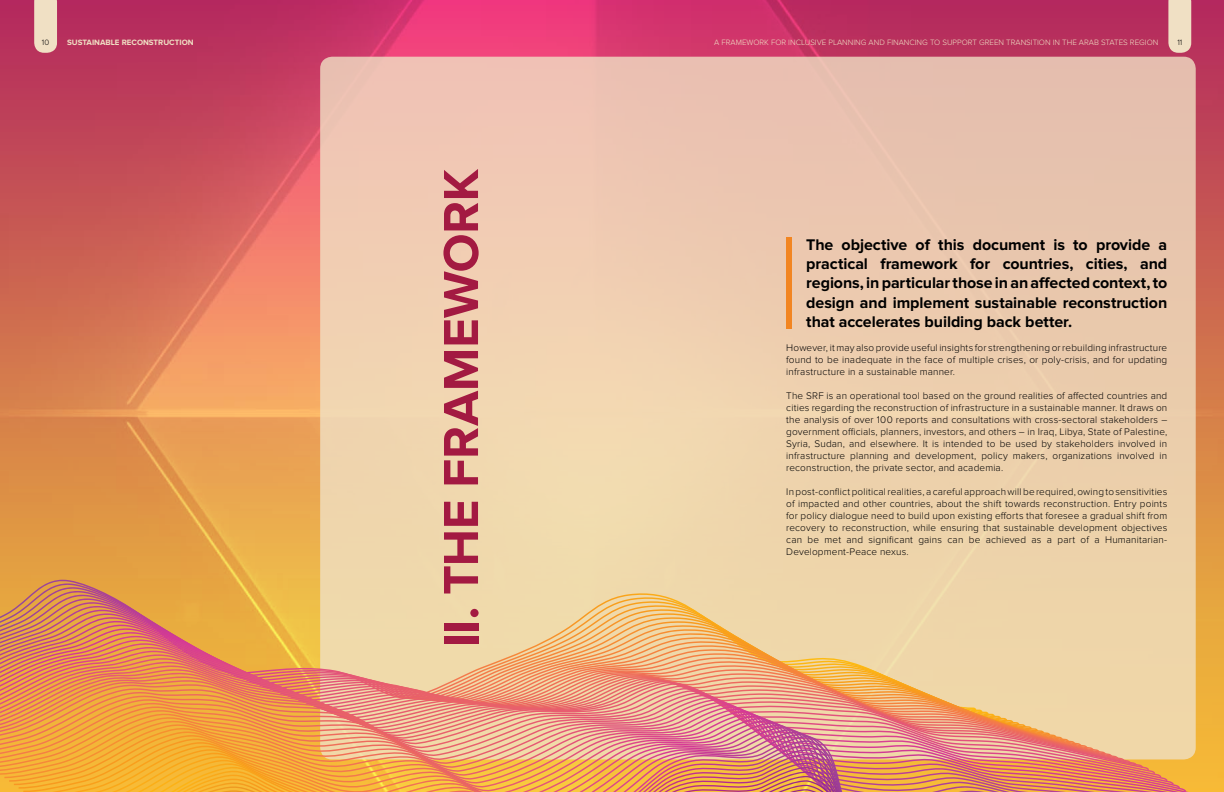
<style>
.page{position:relative;width:1224px;height:792px;background:#fff}
.page>*{position:absolute;margin:0;border:0;box-sizing:border-box;transform-origin:0 0}
.t1{font:700 51px "Proxima Nova";letter-spacing:-.005em;color:#a31a42}
.t2{font:700 16px/19.2px "Proxima Nova";letter-spacing:-.005em;color:#000;text-align:justify}
.t3{font:300 10px/12px "Proxima Nova";letter-spacing:.015em;color:#000;text-align:justify}
.t4{font:300 8px "Proxima Nova";color:#f0e0c4}
.t5{font:700 8px "Proxima Nova";color:#f0e0c4}
.t6{font:300 8px "Proxima Nova";color:#000}
</style>
<div class="page">
<img style="left:0;top:0;width:1224px;height:792px">
<div style="left:320px;top:57px;width:876px;height:702px;background:linear-gradient(to right,#f2d1b3,#e9c9ab);border-radius:12px"></div>
<svg style="left:0;top:579px;width:976px;height:4px;background:#ebc789"></svg>
<svg style="left:0;top:583px;width:982px;height:4px;background:#ebc68a"></svg>
<svg style="left:0;top:587px;width:989px;height:4px;background:#eac68b"></svg>
<svg style="left:0;top:591px;width:995px;height:4px;background:#eac58a"></svg>
<svg style="left:0;top:595px;width:1001px;height:3px;background:#eac48a"></svg>
<svg style="left:0;top:598px;width:1007px;height:4px;background:#eac488"></svg>
<svg style="left:0;top:602px;width:1013px;height:4px;background:#eac388"></svg>
<svg style="left:0;top:606px;width:1019px;height:4px;background:#eac388"></svg>
<svg style="left:0;top:610px;width:1026px;height:3px;background:#eac288"></svg>
<svg style="left:0;top:613px;width:1032px;height:4px;background:#eac388"></svg>
<svg style="left:0;top:617px;width:1038px;height:4px;background:#ebc288"></svg>
<svg style="left:0;top:621px;width:1044px;height:3px;background:#ebc188"></svg>
<svg style="left:0;top:624px;width:1050px;height:4px;background:#ebc188"></svg>
<svg style="left:0;top:628px;width:1056px;height:4px;background:#ebc088"></svg>
<svg style="left:0;top:632px;width:1062px;height:3px;background:#ebbf88"></svg>
<svg style="left:0;top:635px;width:1069px;height:4px;background:#ebbf88"></svg>
<svg style="left:0;top:639px;width:1075px;height:4px;background:#ebbe87"></svg>
<svg style="left:0;top:643px;width:1081px;height:4px;background:#ecbd87"></svg>
<svg style="left:0;top:647px;width:1087px;height:3px;background:#ecbc87"></svg>
<svg style="left:0;top:650px;width:1093px;height:4px;background:#ecbb86"></svg>
<svg style="left:0;top:654px;width:1100px;height:4px;background:#ecba86"></svg>
<svg style="left:0;top:658px;width:1106px;height:4px;background:#edb781"></svg>
<svg style="left:0;top:662px;width:1112px;height:3px;background:#edb57f"></svg>
<svg style="left:0;top:665px;width:1118px;height:4px;background:#edb27e"></svg>
<svg style="left:0;top:669px;width:1124px;height:4px;background:#edab7e"></svg>
<svg style="left:0;top:673px;width:1130px;height:3px;background:#eda87e"></svg>
<svg style="left:0;top:676px;width:1137px;height:4px;background:#eda87d"></svg>
<svg style="left:0;top:680px;width:1143px;height:3px;background:#eda77d"></svg>
<svg style="left:0;top:683px;width:1149px;height:3px;background:#eda77d"></svg>
<svg style="left:0;top:686px;width:1155px;height:2px;background:#eda57b"></svg>
<svg style="left:0;top:688px;width:1161px;height:2px;background:#eda77c"></svg>
<svg style="left:0;top:690px;width:1168px;height:3px;background:#eda57b"></svg>
<svg style="left:0;top:693px;width:1174px;height:2px;background:#eda47b"></svg>
<svg style="left:0;top:695px;width:1180px;height:2px;background:#eda57b"></svg>
<svg style="left:0;top:697px;width:1186px;height:2px;background:#eda379"></svg>
<svg style="left:0;top:699px;width:1188px;height:93px;background:#eeab7c"></svg>
<svg style="left:0;top:702px;width:1179px;height:90px;background:#edaa7c"></svg>
<svg style="left:0;top:704px;width:1168px;height:88px;background:#eeac7a"></svg>
<svg style="left:4px;top:706px;width:1148px;height:86px;background:#eda67b"></svg>
<svg style="left:9px;top:709px;width:1117px;height:83px;background:#eca67c"></svg>
<svg style="left:14px;top:711px;width:1081px;height:81px;background:#ec9f76"></svg>
<svg style="left:19px;top:713px;width:1047px;height:79px;background:#eb9c73"></svg>
<svg style="left:23px;top:715px;width:1006px;height:77px;background:#ee9c60"></svg>
<svg style="left:52px;top:718px;width:958px;height:74px;background:#ee9f5e"></svg>
<svg style="left:74px;top:720px;width:925px;height:72px;background:#ed9c61"></svg>
<svg style="left:95px;top:722px;width:890px;height:70px;background:#e79974"></svg>
<svg style="left:112px;top:725px;width:718px;height:67px;background:#efa45f"></svg>
<svg style="left:126px;top:727px;width:703px;height:65px;background:#eea562"></svg>
<svg style="left:138px;top:729px;width:693px;height:63px;background:#eea264"></svg>
<svg style="left:149px;top:731px;width:685px;height:61px;background:#eda46d"></svg>
<svg style="left:160px;top:734px;width:678px;height:58px;background:#eda267"></svg>
<svg style="left:171px;top:736px;width:671px;height:56px;background:#eb9f61"></svg>
<div style="left:786px;top:237px;width:6px;height:91px;background:#f28521"></div>
<svg style="left:34px;top:0;width:23px;height:53px"></svg>
<svg style="left:1168px;top:0;width:23px;height:53px"></svg>
<p class="t6" style="left:42px;top:38px;width:9px">10</p>
<p class="t5" style="left:67px;top:38px;width:128px">SUSTAINABLE RECONSTRUCTION</p>
<p class="t4" style="left:714px;top:38px;width:446px">A FRAMEWORK FOR INCLUSIVE PLANNING AND FINANCING TO SUPPORT GREEN TRANSITION IN THE ARAB STATES REGION</p>
<p class="t6" style="left:1177px;top:38px;width:6px">11</p>
<h1 class="t1" style="left:432px;top:647px;width:480px;rotate:-90deg">II. THE FRAMEWORK</h1>
<p class="t2" style="left:806px;top:235px;width:363px">The objective of this document is to provide a practical framework for countries, cities, and regions, in particular those in an affected context, to design and implement sustainable reconstruction that accelerates building back better.</p>
<p class="t3" style="left:786px;top:342px;width:383px">However, it may also provide useful insights for strengthening or rebuilding infrastructure found to be inadequate in the face of multiple crises, or poly-crisis, and for updating infrastructure in a sustainable manner.</p>
<p class="t3" style="left:786px;top:390px;width:383px">The SRF is an operational tool based on the ground realities of affected countries and cities regarding the reconstruction of infrastructure in a sustainable manner. It draws on the analysis of over 100 reports and consultations with cross-sectoral stakeholders – government officials, planners, investors, and others – in Iraq, Libya, State of Palestine, Syria, Sudan, and elsewhere. It is intended to be used by stakeholders involved in infrastructure planning and development, policy makers, organizations involved in reconstruction, the private sector, and academia.</p>
<p class="t3" style="left:786px;top:486px;width:383px">In post-conflict political realities, a careful approach will be required, owing to sensitivities of impacted and other countries, about the shift towards reconstruction. Entry points for policy dialogue need to build upon existing efforts that foresee a gradual shift from recovery to reconstruction, while ensuring that sustainable development objectives can be met and significant gains can be achieved as a part of a Humanitarian-Development-Peace nexus.</p>
</div>
